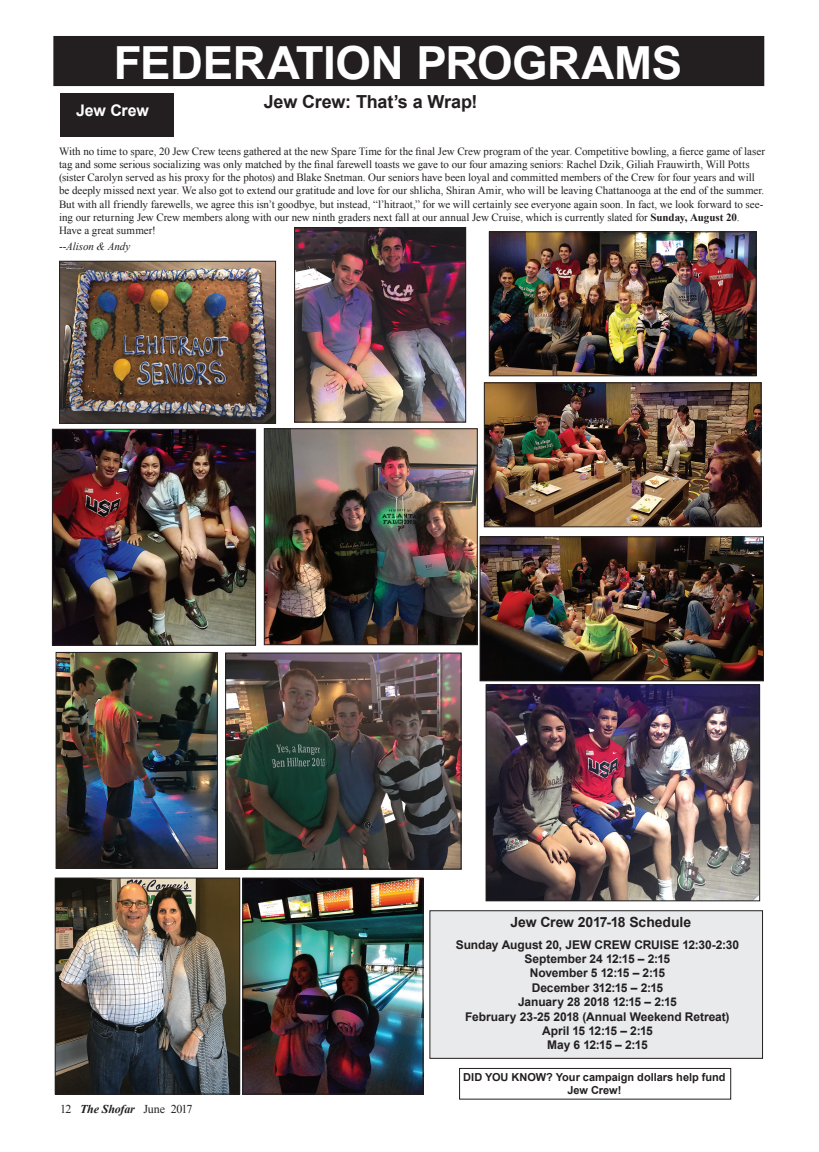
<style>
.page{position:relative;width:819px;height:1152px;background:#fff}
.page>*{position:absolute;margin:0;border:0;box-sizing:border-box;transform-origin:0 0}
.t1{font:700 45.6px "Arial";letter-spacing:-.01em;color:#fff}
.shofar_caption{font:700 18px "Arial";letter-spacing:-.01em;color:#231f20}
.shofar_caption-2{font:700 16px "Arial";letter-spacing:-.015em;color:#fff}
.shofar_caption-3{font:700 14px "Arial";letter-spacing:-.005em;color:#231f20}
.shofar_caption-4{font:700 12px "Arial";letter-spacing:-.005em;color:#231f20}
.t2{font:12px "Times New Roman";letter-spacing:-.025em;color:#231f20}
.shofar_caption-5{font:700 12px "Arial";letter-spacing:-.03em;color:#231f20}
.shofar_caption-6{font:11px/13.2px "Times New Roman";letter-spacing:-.005em;color:#231f20}
.shofar_caption-7{font:700 11px/13.2px "Arial";color:#231f20;text-align:center}
.shofar_caption-8{font:italic 11px "Times New Roman";letter-spacing:-.005em;color:#231f20}
.s1{font-weight:700}
.s2{font-style:normal}
.s3{font-weight:700;font-style:italic}
</style>
<div class="page">
<div style="left:54px;top:36px;width:710px;height:50px;background:#231f20"></div>
<div style="left:459px;top:1068px;width:272px;height:32px;border:1px solid #231f20"></div>
<div style="left:60px;top:93px;width:114px;height:43px;background:#231f20"></div>
<div style="left:430px;top:911px;width:333px;height:147px;background:#e9eaeb"></div>
<div style="left:429px;top:910px;width:334px;height:149px;border:1px solid #231f20"></div>
<img style="left:54px;top:431px;width:200px;height:213px">
<div style="left:52px;top:429px;width:204px;height:217px;border:1px solid #231f20"></div>
<img style="left:491px;top:233px;width:264px;height:141px">
<div style="left:489px;top:231px;width:268px;height:145px;border:1px solid #231f20"></div>
<img style="left:244px;top:880px;width:178px;height:213px">
<div style="left:242px;top:878px;width:182px;height:217px;border:1px solid #231f20"></div>
<img style="left:486px;top:384px;width:274px;height:141px">
<div style="left:484px;top:382px;width:278px;height:145px;border:1px solid #231f20"></div>
<img style="left:482px;top:538px;width:280px;height:141px">
<div style="left:480px;top:536px;width:284px;height:145px;border:1px solid #231f20"></div>
<img style="left:58px;top:654px;width:158px;height:213px">
<div style="left:56px;top:652px;width:162px;height:217px;border:1px solid #231f20"></div>
<img style="left:488px;top:686px;width:270px;height:213px">
<div style="left:486px;top:684px;width:274px;height:217px;border:1px solid #231f20"></div>
<img style="left:296px;top:229px;width:168px;height:192px">
<div style="left:294px;top:227px;width:172px;height:196px;border:1px solid #231f20"></div>
<img style="left:227px;top:655px;width:233px;height:213px">
<div style="left:225px;top:653px;width:237px;height:217px;border:1px solid #231f20"></div>
<img style="left:61px;top:263px;width:213px;height:159px">
<div style="left:59px;top:261px;width:217px;height:163px;border:1px solid #231f20"></div>
<img style="left:266px;top:430px;width:210px;height:213px">
<div style="left:264px;top:428px;width:214px;height:217px;border:1px solid #231f20"></div>
<img style="left:57px;top:880px;width:181px;height:213px">
<div style="left:55px;top:878px;width:185px;height:217px;border:1px solid #231f20"></div>
<p class="t1" style="left:114px;top:33px;width:570px">FEDERATION PROGRAMS</p>
<p class="shofar_caption-2" style="left:76px;top:100px;width:74px">Jew Crew</p>
<p class="shofar_caption-6" style="left:59px;top:144px;width:707px">With no time to spare, 20 Jew Crew teens gathered at the new Spare Time for the final Jew Crew program of the year. Competitive bowling, a fierce game of laser tag and some serious socializing was only matched by the final farewell toasts we gave to our four amazing seniors: Rachel Dzik, Giliah Frauwirth, Will Potts (sister Carolyn served as his proxy for the photos) and Blake Snetman. Our seniors have been loyal and committed members of the Crew for four years and will be deeply missed next year. We also got to extend our gratitude and love for our shlicha, Shiran Amir, who will be leaving Chattanooga at the end of the summer.<br>But with all friendly farewells, we agree this isn’t goodbye, but instead, “l’hitraot,” for we will certainly see everyone again soon. In fact, we look forward to see&shy;ing our returning Jew Crew members along with our new ninth graders next fall at our annual Jew Cruise, which is currently slated for <span class="s1">Sunday, August 20</span>.</p>
<p class="shofar_caption-6" style="left:59px;top:224px;width:98px">Have a great summer!</p>
<p class="shofar_caption-8" style="left:59px;top:239px;width:73px"><span class="s2">--</span>Alison &amp; Andy</p>
<p class="shofar_caption" style="left:264px;top:90px;width:215px">Jew Crew: That’s a Wrap!</p>
<p class="shofar_caption-3" style="left:511px;top:912px;width:182px">Jew Crew 2017-18 Schedule</p>
<p class="shofar_caption-4" style="left:456px;top:936px;width:285px">Sunday August 20, JEW CREW CRUISE 12:30-2:30</p>
<p class="shofar_caption-4" style="left:525px;top:951px;width:147px">September 24 12:15 – 2:15</p>
<p class="shofar_caption-4" style="left:530px;top:965px;width:137px">November 5 12:15 – 2:15</p>
<p class="shofar_caption-4" style="left:532px;top:980px;width:133px">December 312:15 – 2:15</p>
<p class="shofar_caption-4" style="left:518px;top:994px;width:160px">January 28 2018 12:15 – 2:15</p>
<p class="shofar_caption-4" style="left:465px;top:1008px;width:266px">February 23-25 2018 (Annual Weekend Retreat)</p>
<p class="shofar_caption-5" style="left:542px;top:1023px;width:112px">April 15 12:15 – 2:15</p>
<p class="shofar_caption-4" style="left:547px;top:1037px;width:102px">May 6 12:15 – 2:15</p>
<p class="t2" style="left:60px;top:1101px;width:134px">12 <span class="s3">The Shofar</span> June 2017</p>
<p class="shofar_caption-7" style="left:463px;top:1070px;width:264px">DID YOU KNOW? Your campaign dollars help fund<br>Jew Crew!</p>
</div>
